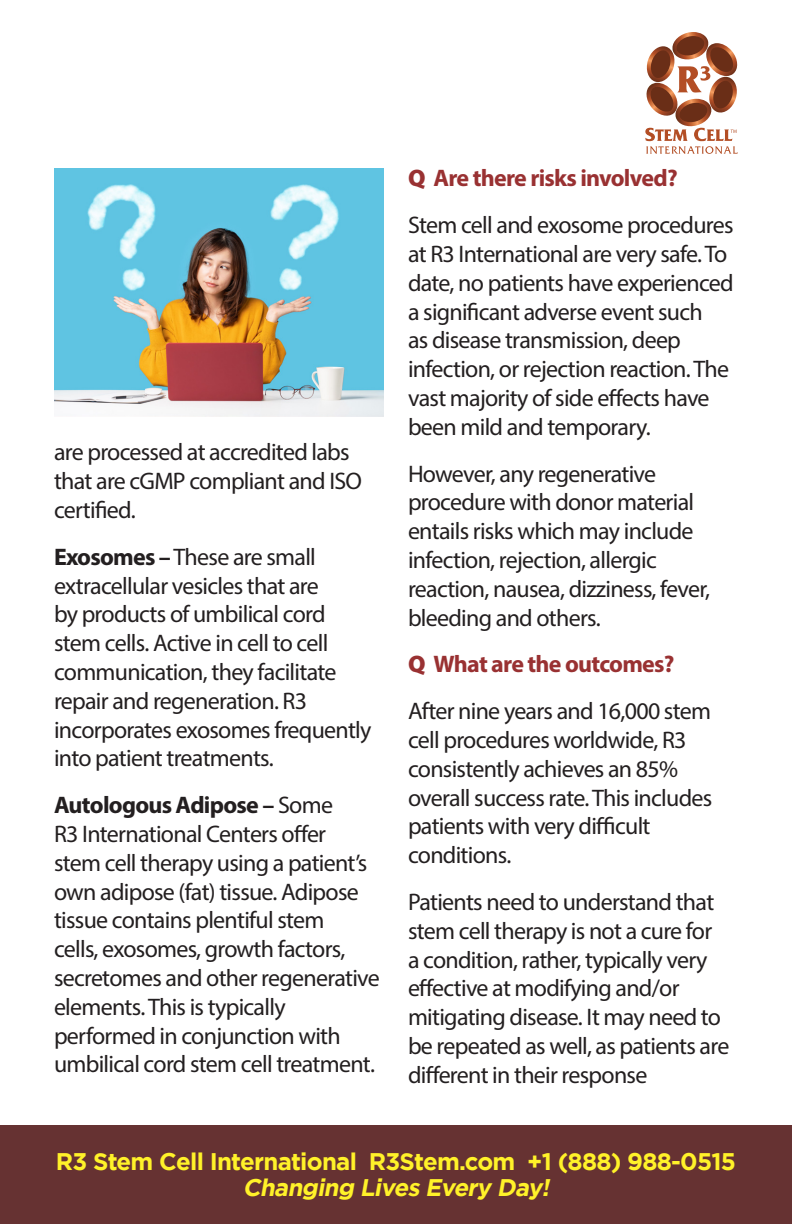
<style>
.page{position:relative;width:792px;height:1224px;background:#fff}
.page>*{position:absolute;margin:0;border:0;box-sizing:border-box;transform-origin:0 0}
.t1{font:24px/28.8px "Myriad Pro";letter-spacing:-.03em;color:#231f20}
.t2{font:700 24px "Gotham";letter-spacing:-.03em;color:#fff229}
.t3{font:700 24px "Myriad Pro";letter-spacing:-.03em;color:#993132}
.t4{font:italic 700 24px "Gotham";color:#fff229}
.s1{font-weight:700}
.s2{font-weight:900}
</style>
<div class="page">
<svg style="left:645px;top:32px;width:93px;height:122px"></svg>
<img style="left:54px;top:169px;width:330px;height:248px">
<div style="left:0;top:1125px;width:792px;height:99px;background:#663232"></div>
<p class="t1" style="left:54px;top:437px;width:310px">are processed at accredited labs that are cGMP compliant and ISO certified.</p>
<p class="t1" style="left:54px;top:542px;width:319px"><span class="s1">Exosomes –</span> These are small extracellular vesicles that are<br>by products of umbilical cord stem cells. Active in cell to cell communication, they facilitate repair and regeneration. R3 incorporates exosomes frequently into patient treatments.</p>
<p class="t1" style="left:54px;top:790px;width:327px"><span class="s1">Autologous Adipose –</span> Some<br>R3 International Centers offer<br>stem cell therapy using a patient’s own adipose (fat) tissue. Adipose tissue contains plentiful stem<br>cells, exosomes, growth factors, secretomes and other regenerative elements. This is typically performed in conjunction with umbilical cord stem cell treatment.</p>
<p class="t3" style="left:408px;top:163px;width:271px"><span class="s2">Q</span> Are there risks involved?</p>
<p class="t1" style="left:408px;top:210px;width:327px">Stem cell and exosome procedures at R3 International are very safe. To date, no patients have experienced a significant adverse event such<br>as disease transmission, deep infection, or rejection reaction. The vast majority of side effects have been mild and temporary.</p>
<p class="t1" style="left:408px;top:459px;width:304px">However, any regenerative procedure with donor material entails risks which may include infection, rejection, allergic reaction, nausea, dizziness, fever, bleeding and others.</p>
<p class="t3" style="left:408px;top:649px;width:268px"><span class="s2">Q</span> What are the outcomes?</p>
<p class="t1" style="left:408px;top:696px;width:306px">After nine years and 16,000 stem cell procedures worldwide, R3 consistently achieves an 85% overall success rate. This includes patients with very difficult conditions.</p>
<p class="t1" style="left:408px;top:887px;width:323px">Patients need to understand that stem cell therapy is not a cure for a condition, rather, typically very effective at modifying and/or mitigating disease. It may need to be repeated as well, as patients are different in their response</p>
<p class="t2" style="left:56px;top:1145px;width:682px">R3 Stem Cell International R3Stem.com +1 (888) 988-0515</p>
<p class="t4" style="left:243px;top:1171px;width:314px">Changing LivesEvery Day!</p>
</div>
